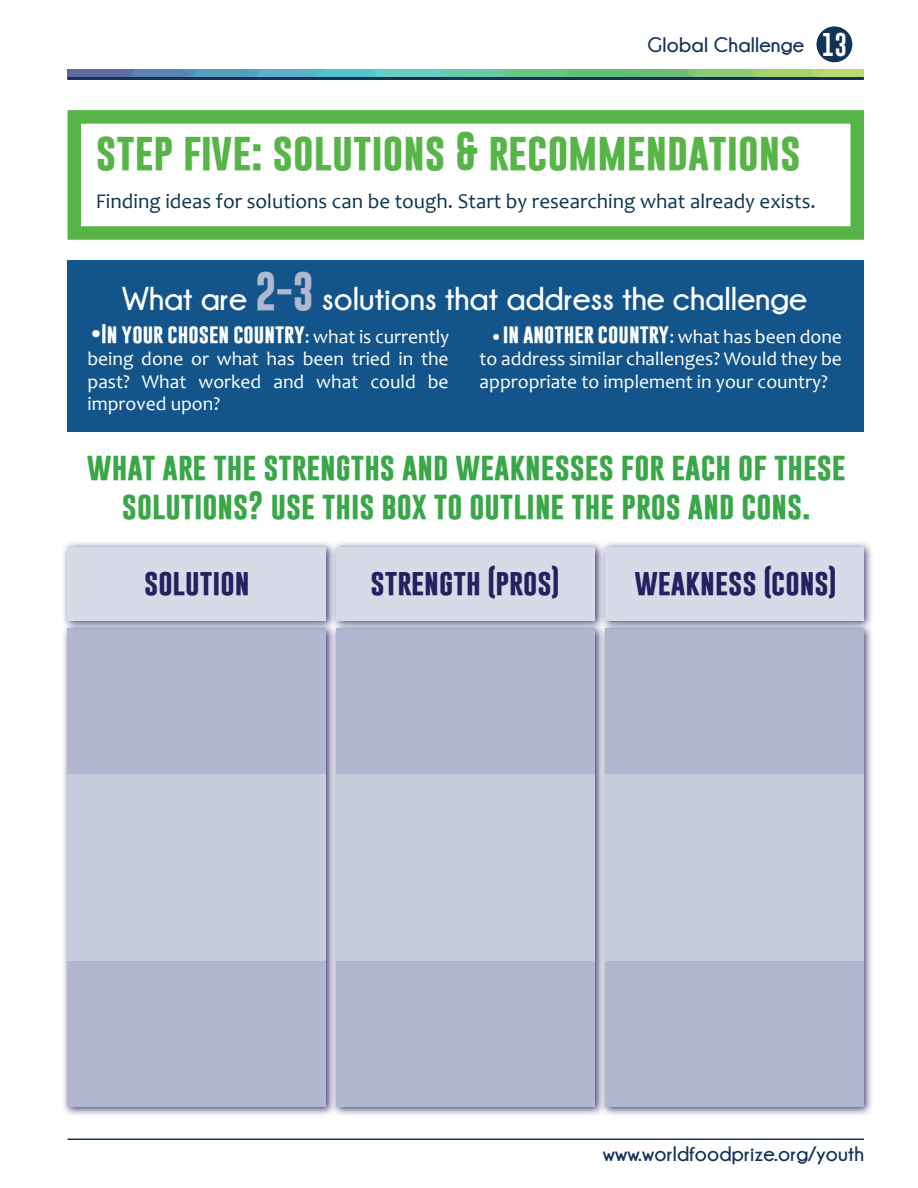
<style>
.page{position:relative;width:918px;height:1188px;background:#fff}
.page>*{position:absolute;margin:0;border:0;box-sizing:border-box;transform-origin:0 0}
.t1{font:700 39px "Gobold";color:#57b447}
.t2{font:700 33px "Champagne&Limousines";color:#fff}
.t3{font:700 28.5px/39px "Gobold";color:#39a648;text-align:center}
.t4{font:700 27px "Gobold";color:#252161}
.t5{font:21px "Candara";color:#0b364d}
.t6{font:700 21px "Champagne&Limousines";letter-spacing:.01em;color:#133259}
.t7{font:19.5px/22.5px "Candara";color:#fff;text-align:justify}
.s1{font-family:"Gobold Uplow";font-weight:400;font-size:24px;color:#fff}
.s2{font-family:"Gobold";font-size:39px;color:#b0b7cf}
.s3{font-family:"Gobold";font-weight:700}
</style>
<div class="page">
<hr style="left:68px;top:1138px;width:796px;height:2px;background:#123259">
<div style="left:817px;top:26px;width:35px;height:36px;background:#123259;border-radius:50%"></div>
<img style="left:67px;top:70px;width:797px;height:7px">
<hr style="left:67px;top:77px;width:797px;height:3px;background:#123259">
<div style="left:68px;top:110px;width:796px;height:130px;border:14px solid #57b447"></div>
<div style="left:68px;top:261px;width:796px;height:171px;background:#13558a"></div>
<div style="left:61px;top:622px;width:275px;height:496px;background:#252161;opacity:.85"></div>
<div style="left:68px;top:629px;width:258px;height:478px;background:#b0b7cf"></div>
<div style="left:330px;top:622px;width:275px;height:496px;background:#252161;opacity:.85"></div>
<div style="left:336px;top:629px;width:259px;height:478px;background:#b0b7cf"></div>
<div style="left:599px;top:622px;width:275px;height:496px;background:#252161;opacity:.85"></div>
<div style="left:605px;top:629px;width:259px;height:478px;background:#b0b7cf"></div>
<div style="left:61px;top:541px;width:275px;height:90px;background:#252161;opacity:.85"></div>
<div style="left:330px;top:541px;width:275px;height:90px;background:#252161;opacity:.85"></div>
<div style="left:599px;top:541px;width:275px;height:90px;background:#252161;opacity:.85"></div>
<div style="left:68px;top:547px;width:258px;height:73px;background:#d7dbe7"></div>
<div style="left:336px;top:547px;width:259px;height:73px;background:#d7dbe7"></div>
<div style="left:605px;top:547px;width:259px;height:73px;background:#d7dbe7"></div>
<div style="left:68px;top:775px;width:258px;height:186px;background:#c7ccdd"></div>
<div style="left:336px;top:775px;width:259px;height:186px;background:#c7ccdd"></div>
<div style="left:605px;top:775px;width:259px;height:186px;background:#c7ccdd"></div>
<p class="t6" style="left:648px;top:33px;width:201px">Global Challenge <span class="s1">13</span></p>
<p class="t1" style="left:96px;top:126px;width:707px">step five: solutions &amp; recommendations</p>
<p class="t5" style="left:96px;top:188px;width:722px">Finding ideas for solutions can be tough. Start by researching what already exists.</p>
<p class="t2" style="left:122px;top:280px;width:686px">What are <span class="s2">2-3</span> solutions that address the challenge</p>
<p class="t7" style="left:87px;top:325px;width:363px"><span class="s3">•In your chosen country</span>: what is currently being done or what has been tried in the past? What worked and what could be improved upon?</p>
<p class="t7" style="left:480px;top:325px;width:364px;text-indent:10px">•<span class="s3">in another country</span>: what has been done to address similar challenges? Would they be appropriate to implement in your country?</p>
<p class="t3" style="left:87px;top:447px;width:760px">what are the strengths and weaknesses for each of these solutions? use this box to outline the pros and cons.</p>
<p class="t4" style="left:144px;top:565px;width:107px">solution</p>
<p class="t4" style="left:370px;top:565px;width:191px">strength (pros)</p>
<p class="t4" style="left:634px;top:565px;width:204px">weakness (cons)</p>
<p class="t6" style="left:603px;top:1142px;width:263px">www.worldfoodprize.org/youth</p>
</div>
